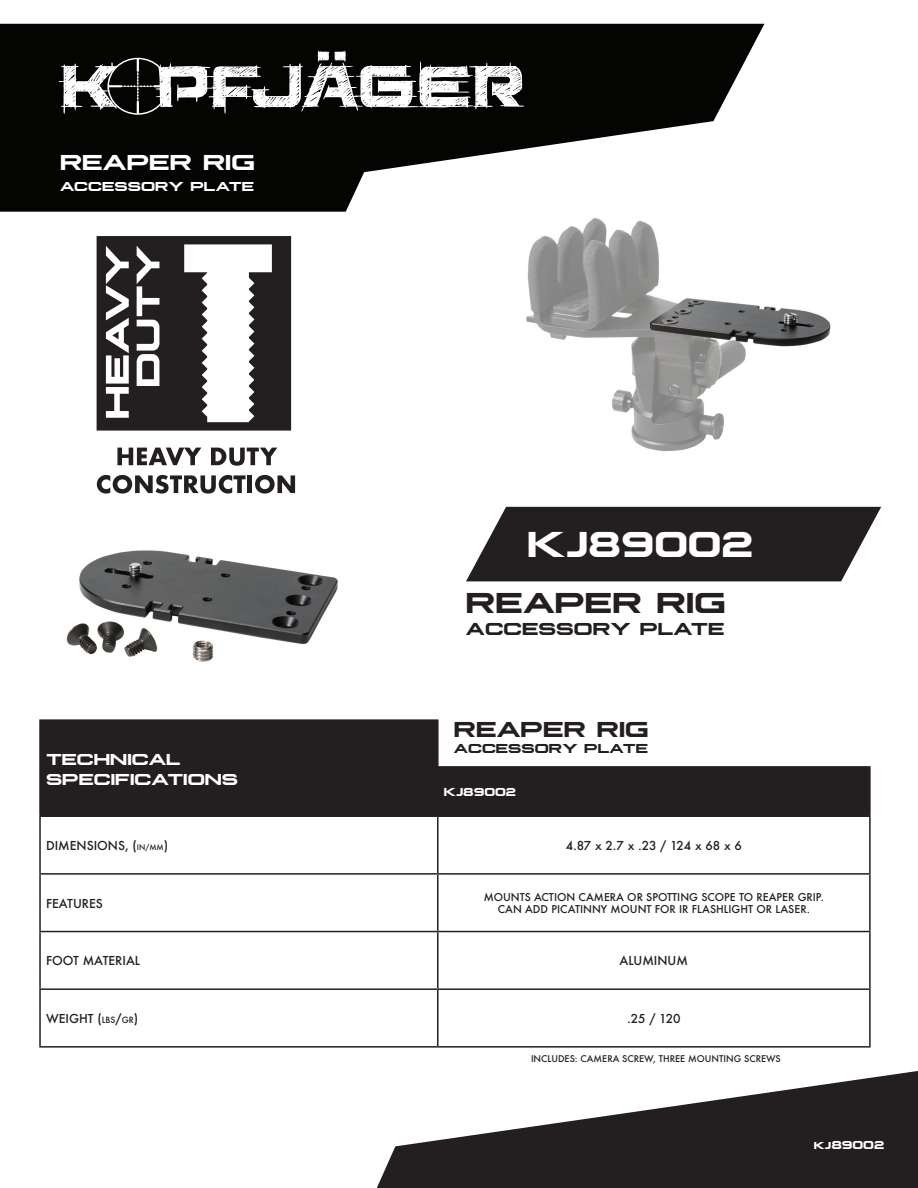
<style>
.page{position:relative;width:918px;height:1188px;background:#fff}
.page>*{position:absolute;margin:0;border:0;box-sizing:border-box;transform-origin:0 0}
.t1{font:700 37.5px "Plateia";color:#fff}
.t2{font:700 30px "Plateia";color:#231f20}
.t3{font:700 22.5px "Plateia";color:#fff}
.t4{font:700 22.5px "Plateia";color:#231f20}
.t5{font:700 18px "Plateia";color:#231f20}
.t6{font:700 16.5px "Plateia";color:#fff}
.t7{font:700 13.5px "Plateia";color:#fff}
.t8{font:700 13.5px "Plateia";color:#231f20}
.t9{font:500 12px "Futura";color:#231f20}
.t10{font:700 12px "Plateia";color:#fff}
.t11{font:500 10.5px "Futura";color:#231f20}
.t12{font:500 9px "Futura";color:#231f20}
.s1{font-size:7.5px}
.s2{font-style:inherit}
.s3{font-size:8.4px}
</style>
<div class="page">
<svg style="left:466px;top:507px;width:415px;height:74px;background:#383435"></svg>
<svg style="left:0;top:24px;width:764px;height:188px;fill:#040503"></svg>
<svg style="left:377px;top:1071px;width:541px;height:117px;fill:#231f20"></svg>
<svg style="left:59px;top:50px;width:465px;height:65px"></svg>
<svg style="left:97px;top:236px;width:194px;height:195px"></svg>
<svg style="left:117px;top:448px;width:84px;height:17px"></svg>
<svg style="left:211px;top:448px;width:66px;height:18px"></svg>
<svg style="left:97px;top:475px;width:149px;height:19px"></svg>
<hr style="left:248px;top:475px;width:4px;height:18px;background:#231f20">
<svg style="left:255px;top:475px;width:40px;height:19px"></svg>
<svg style="left:41px;top:721px;width:828px;height:94px;fill:#231f20"></svg>
<hr style="left:39px;top:719px;width:400px;height:2px;background:#231f20">
<hr style="left:39px;top:721px;width:2px;height:46px;background:#231f20">
<hr style="left:437px;top:721px;width:2px;height:45px;background:#231f20">
<hr style="left:39px;top:767px;width:2px;height:48px;background:#231f20">
<hr style="left:437px;top:768px;width:2px;height:47px;background:#231f20">
<hr style="left:869px;top:768px;width:2px;height:47px;background:#231f20">
<hr style="left:39px;top:815px;width:399px;height:2px;background:#231f20">
<hr style="left:39px;top:817px;width:2px;height:56px;background:#231f20">
<hr style="left:438px;top:815px;width:433px;height:2px;background:#231f20">
<hr style="left:437px;top:817px;width:2px;height:56px;background:#231f20">
<hr style="left:869px;top:817px;width:2px;height:56px;background:#231f20">
<hr style="left:39px;top:873px;width:399px;height:2px;background:#231f20">
<hr style="left:39px;top:875px;width:2px;height:56px;background:#231f20">
<hr style="left:438px;top:873px;width:433px;height:2px;background:#231f20">
<hr style="left:437px;top:875px;width:2px;height:56px;background:#231f20">
<hr style="left:869px;top:875px;width:2px;height:56px;background:#231f20">
<hr style="left:39px;top:931px;width:399px;height:1px;background:#231f20">
<hr style="left:39px;top:932px;width:2px;height:56px;background:#231f20">
<hr style="left:438px;top:931px;width:433px;height:1px;background:#231f20">
<hr style="left:437px;top:932px;width:2px;height:56px;background:#231f20">
<hr style="left:869px;top:932px;width:2px;height:56px;background:#231f20">
<hr style="left:39px;top:988px;width:399px;height:2px;background:#231f20">
<hr style="left:39px;top:990px;width:2px;height:56px;background:#231f20">
<hr style="left:438px;top:988px;width:433px;height:2px;background:#231f20">
<hr style="left:437px;top:990px;width:2px;height:56px;background:#231f20">
<hr style="left:869px;top:990px;width:2px;height:56px;background:#231f20">
<hr style="left:39px;top:1046px;width:399px;height:2px;background:#231f20">
<hr style="left:438px;top:1046px;width:433px;height:2px;background:#231f20">
<hr style="left:437px;top:766px;width:434px;height:2px;background:#231f20">
<img style="left:66px;top:550px;width:272px;height:112px">
<img style="left:510px;top:155px;width:321px;height:296px">
<p class="t3" style="left:60px;top:149px;width:196px">REAPER RIG</p>
<p class="t7" style="left:60px;top:178px;width:196px">ACCESSORY PLATE</p>
<p class="t6" style="left:46px;top:750px;width:136px">TECHNICAL</p>
<p class="t6" style="left:46px;top:769px;width:194px">SPECIFICATIONS</p>
<p class="t1" style="left:527px;top:522px;width:228px">KJ89002</p>
<p class="t2" style="left:466px;top:586px;width:261px">REAPER RIG</p>
<p class="t5" style="left:466px;top:618px;width:260px">ACCESSORY PLATE</p>
<p class="t4" style="left:454px;top:716px;width:196px">REAPER RIG</p>
<p class="t8" style="left:454px;top:740px;width:196px">ACCESSORY PLATE</p>
<p class="t10" style="left:444px;top:785px;width:74px">KJ89002</p>
<p class="t9" style="left:46px;top:837px;width:124px">DIMENSIONS, (<span class="s1">IN/MM</span>)</p>
<p class="t9" style="left:566px;top:837px;width:177px">4.87 x 2.7 x .23 / 124 x 68 x 6</p>
<p class="t9" style="left:46px;top:895px;width:58px">FEATURES</p>
<p class="t11" style="left:484px;top:890px;width:342px">MOUNTS ACTION CAMERA OR SPOTTING SCOPE TO REAPER GRIP.</p>
<p class="t11" style="left:498px;top:902px;width:314px">CAN ADD PICATINNY MOUNT FOR IR FLASHLIGHT OR LASER.</p>
<p class="t9" style="left:46px;top:953px;width:96px">FOOT MATERIAL</p>
<p class="t9" style="left:620px;top:953px;width:70px">ALUMINUM</p>
<p class="t9" style="left:46px;top:1010px;width:94px">WEIGHT <span class="s2">(</span><span class="s3">lbs</span><span class="s2">/</span><span class="s3">gr</span><span class="s2">)</span></p>
<p class="t9" style="left:627px;top:1010px;width:55px">.25 / 120</p>
<p class="t12" style="left:531px;top:1053px;width:251px">INCLUDES: CAMERA SCREW, THREE MOUNTING SCREWS</p>
<p class="t10" style="left:814px;top:1138px;width:72px">kj89002</p>
</div>
